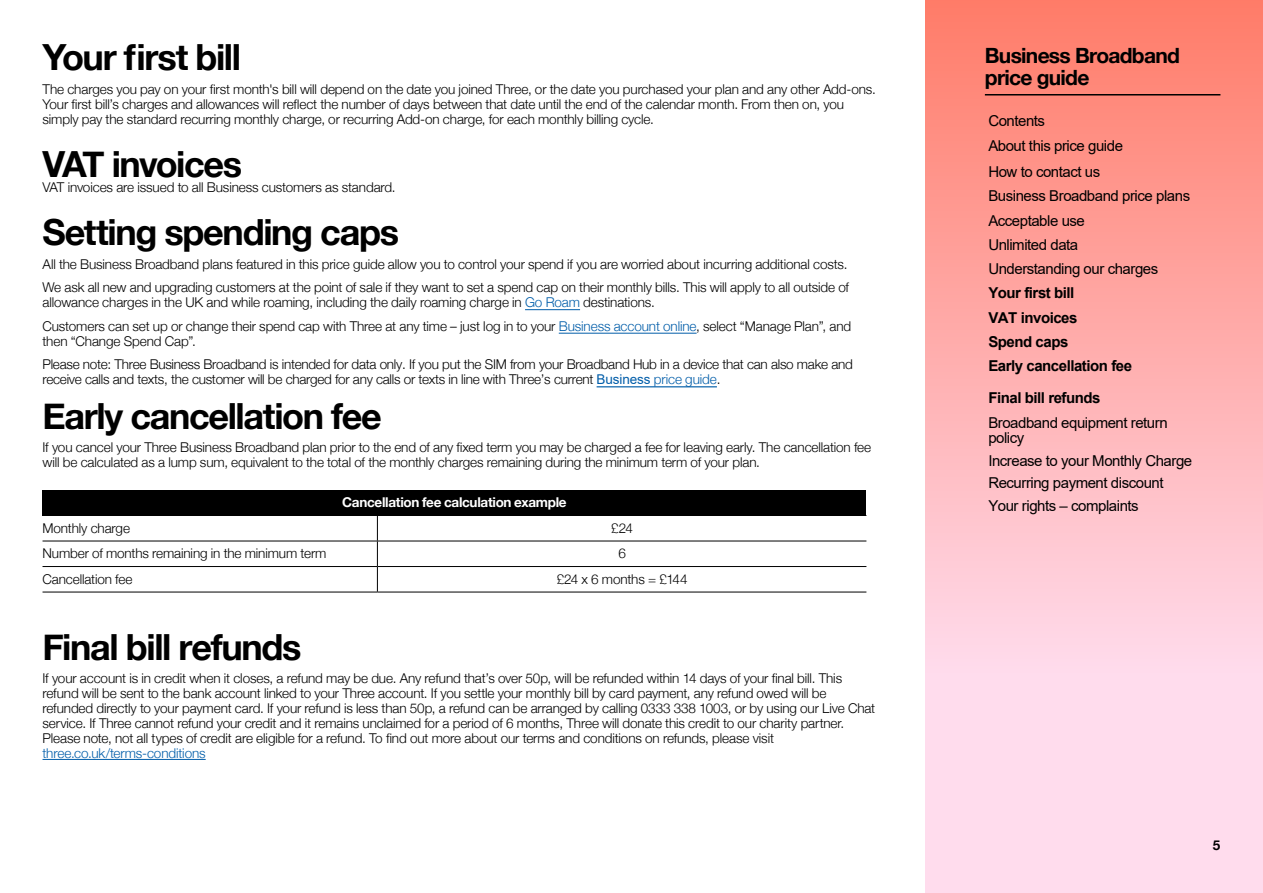
<style>
.page{position:relative;width:1263px;height:893px;background:#fff}
.page>*{position:absolute;margin:0;border:0;box-sizing:border-box;transform-origin:0 0}
.t1{font:700 36px "Helvetica Neue";letter-spacing:-.04em;color:#000}
.t2{font:700 21px/22.5px "Helvetica Neue";letter-spacing:-.035em;color:#000}
.t3{font:15px/24.2px "Arial";letter-spacing:-.03em;color:#000}
.t4{font:700 15px/24.2px "Arial";letter-spacing:-.03em;color:#000}
.t5{font:300 13.5px/15px "Helvetica Neue";letter-spacing:-.01em;color:#000}
.t6{font:700 13.5px "Helvetica Neue";letter-spacing:-.02em;color:#fff}
.t7{font:300 13.5px "Helvetica Neue";letter-spacing:-.01em;color:#005da9}
.t8{font:700 13.5px "Helvetica Neue";color:#000}
.s1{color:#005da9}
.s2{font-family:"Arial";font-weight:400;color:#005da9}
</style>
<div class="page">
<svg style="left:926px;top:0;width:337px;height:893px;background:#feb7ba"></svg>
<hr style="left:985px;top:94px;width:235px;height:1px;background:#000">
<hr style="left:43px;top:759px;width:163px;height:1px;background:#005da9">
<hr style="left:597px;top:387px;width:120px;height:1px;background:#005da9">
<hr style="left:559px;top:333px;width:138px;height:1px;background:#005da9">
<hr style="left:525px;top:309px;width:55px;height:1px;background:#005da9">
<div style="left:43px;top:490px;width:823px;height:25px;background:#000"></div>
<hr style="left:43px;top:515px;width:334px;height:1px;background:#000">
<hr style="left:377px;top:515px;width:489px;height:1px;background:#000">
<hr style="left:43px;top:541px;width:334px;height:1px;background:#000">
<hr style="left:377px;top:541px;width:489px;height:1px;background:#000">
<hr style="left:43px;top:566px;width:334px;height:1px;background:#000">
<hr style="left:377px;top:566px;width:489px;height:1px;background:#000">
<svg style="left:377px;top:516px;width:1px;height:76px"></svg>
<hr style="left:43px;top:592px;width:334px;height:1px;background:#000">
<hr style="left:377px;top:592px;width:489px;height:1px;background:#000">
<h1 class="t1" style="left:43px;top:29px;width:200px">Your first bill</h1>
<p class="t5" style="left:43px;top:81px;width:835px">The charges you pay on your first month's bill will depend on the date you joined Three, or the date you purchased your plan and any other Add-ons.<br>Your first bill’s charges and allowances will reflect the number of days between that date until the end of the calendar month. From then on, you simply pay the standard recurring monthly charge, or recurring Add-on charge, for each monthly billing cycle.</p>
<h1 class="t1" style="left:43px;top:136px;width:201px">VAT invoices</h1>
<p class="t5" style="left:43px;top:179px;width:355px">VAT invoices are issued to all Business customers as standard.</p>
<h1 class="t1" style="left:43px;top:204px;width:358px">Setting spending caps</h1>
<p class="t5" style="left:43px;top:251px;width:808px;line-height:23.5px">All the Business Broadband plans featured in this price guide allow you to control your spend if you are worried about incurring additional costs.<br>We ask all new and upgrading customers at the point of sale if they want to set a spend cap on their monthly bills. This will apply to all outside of</p>
<p class="t5" style="left:43px;top:290px;width:810px;line-height:23.5px">allowance charges in the UK and while roaming, including the daily roaming charge in <span class="s1">Go Roam</span> destinations.<br>Customers can set up or change their spend cap with Three at any time – just log in to your <span class="s1">Business account online</span>, select “Manage Plan”, and</p>
<p class="t5" style="left:43px;top:328px;width:812px;line-height:23.5px">then “Change Spend Cap”.<br>Please note: Three Business Broadband is intended for data only. If you put the SIM from your Broadband Hub in a device that can also make and</p>
<p class="t5" style="left:43px;top:371px;width:679px">receive calls and texts, the customer will be charged for any calls or texts in line with Three’s current <span class="s2">Business</span> <span class="s1">price guide</span>.</p>
<h1 class="t1" style="left:43px;top:388px;width:341px">Early cancellation fee</h1>
<p class="t5" style="left:43px;top:439px;width:830px">If you cancel your Three Business Broadband plan prior to the end of any fixed term you may be charged a fee for leaving early. The cancellation fee will be calculated as a lump sum, equivalent to the total of the monthly charges remaining during the minimum term of your plan.</p>
<p class="t6" style="left:342px;top:492px;width:226px">Cancellation fee calculation example</p>
<p class="t5" style="left:43px;top:519px;width:89px">Monthly charge</p>
<p class="t5" style="left:611px;top:519px;width:23px">£24</p>
<p class="t5" style="left:43px;top:545px;width:285px">Number of months remaining in the minimum term</p>
<p class="t5" style="left:618px;top:545px;width:9px">6</p>
<p class="t5" style="left:43px;top:571px;width:91px">Cancellation fee</p>
<p class="t5" style="left:557px;top:571px;width:132px">£24 x 6 months = £144</p>
<h1 class="t1" style="left:43px;top:618px;width:261px">Final bill refunds</h1>
<p class="t5" style="left:43px;top:670px;width:834px">If your account is in credit when it closes, a refund may be due. Any refund that’s over 50p, will be refunded within 14 days of your final bill. This refund will be sent to the bank account linked to your Three account. If you settle your monthly bill by card payment, any refund owed will be refunded directly to your payment card. If your refund is less than 50p, a refund can be arranged by calling 0333 338 1003, or by using our Live Chat service. If Three cannot refund your credit and it remains unclaimed for a period of 6 months, Three will donate this credit to our charity partner.<br>Please note, not all types of credit are eligible for a refund. To find out more about our terms and conditions on refunds, please visit</p>
<p class="t7" style="left:43px;top:742px;width:165px">three.co.uk/terms-conditions</p>
<h2 class="t2" style="left:985px;top:45px;width:197px">Business Broadband<br>P</h2>
<h2 class="t2" style="left:1038px;top:67px;width:57px">Guide</h2>
<h2 class="t2" style="left:985px;top:67px;width:106px">price guide</h2>
<p class="t3" style="left:988px;top:108px;width:136px;line-height:25.7px">Contents<br>About this price guide<br>How to contact us</p>
<p class="t3" style="left:988px;top:184px;width:203px">Business Broadband price plans<br>Acceptable use<br>Unlimited data<br>Understanding our charges</p>
<p class="t4" style="left:988px;top:281px;width:145px">Your first bill<br>VAT invoices<br>Spend caps<br>Early cancellation fee</p>
<p class="t4" style="left:988px;top:386px;width:114px">Final bill refunds</p>
<p class="t3" style="left:988px;top:415px;width:181px;line-height:15px">Broadband equipment return policy</p>
<p class="t3" style="left:988px;top:449px;width:205px;line-height:22.5px">Increase to your Monthly Charge<br>Recurring payment discount<br>Your rights – complaints</p>
<p class="t8" style="left:1213px;top:835px;width:9px">5</p>
</div>
